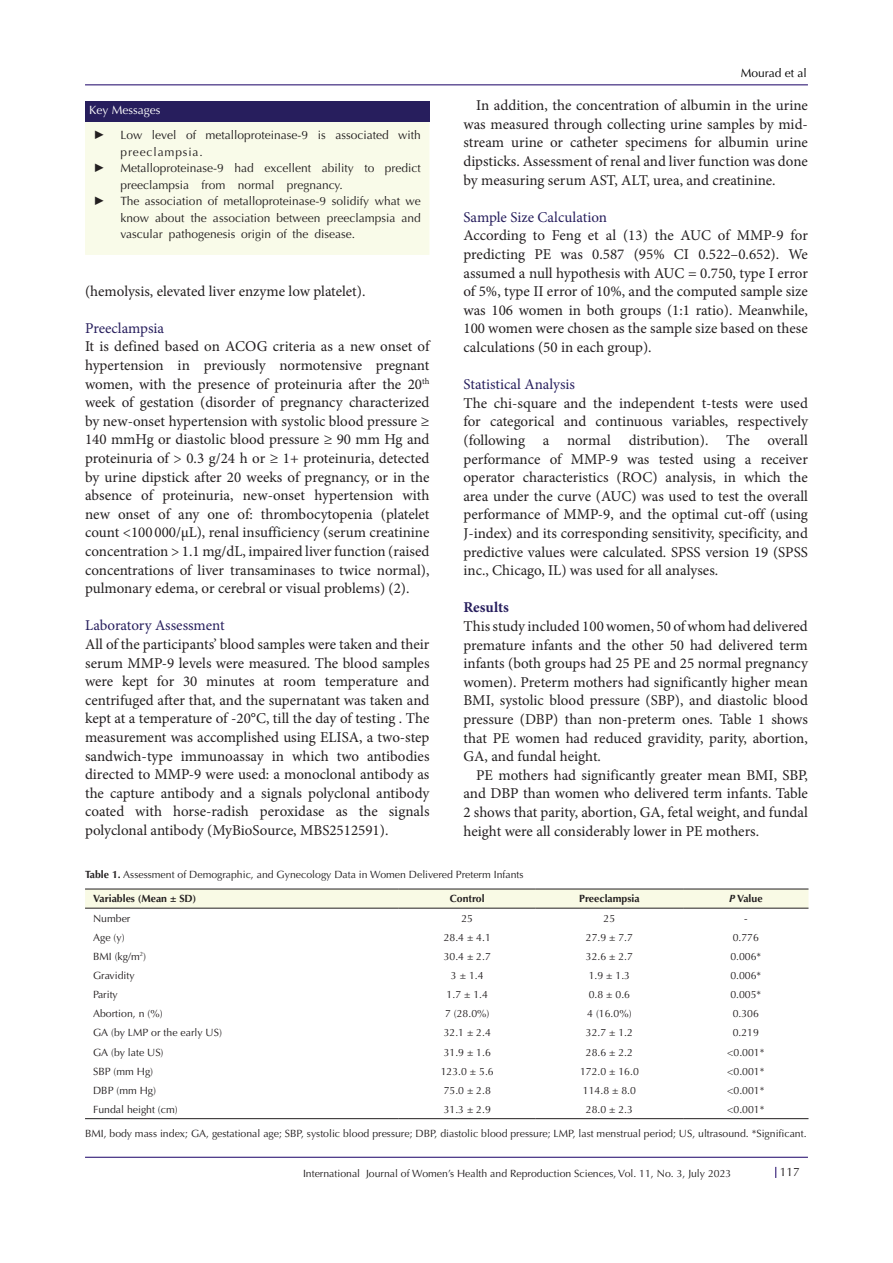
<style>
.page{position:relative;width:893px;height:1263px;background:#fff}
.page>*{position:absolute;margin:0;border:0;box-sizing:border-box;transform-origin:0 0}
.t1{font:15px/18.6px "Minion Pro";color:#231f20;text-align:justify}
.t2{font:15px "Minion Pro";color:#271e5d}
.t3{font:700 15px "Minion Pro";color:#271e5d}
.t4{font:12px/16.5px "Optima LT Std";color:#231f20}
.t5{font:12px "Optima LT Std";color:#fff}
.t6{font:12px "Optima LT Std";color:#000001}
.t7{font:12px "Times New Roman";color:#231f20}
.No_Spacing{font:10.5px "Optima LT Std";color:#231f20}
.No_Spacing-2{font:700 10.5px "Optima LT Std";color:#231f20}
.s1{font-weight:700}
.s2{font-style:italic}
</style>
<div class="page">
<hr style="left:85px;top:85px;width:723px;height:1px;background:#190066">
<hr style="left:85px;top:1157px;width:723px;height:1px;background:#190066">
<div style="left:85px;top:122px;width:344px;height:133px;background:#f9fbe9"></div>
<div style="left:85px;top:101px;width:344px;height:21px;background:#271e5d"></div>
<div style="left:85px;top:890px;width:723px;height:18px;background:#f9fae5"></div>
<hr style="left:85px;top:889px;width:314px;height:1px;background:#231f20">
<hr style="left:399px;top:889px;width:137px;height:1px;background:#231f20">
<hr style="left:536px;top:889px;width:147px;height:1px;background:#231f20">
<hr style="left:683px;top:889px;width:125px;height:1px;background:#231f20">
<hr style="left:85px;top:908px;width:314px;height:1px;background:#231f20">
<hr style="left:399px;top:908px;width:137px;height:1px;background:#231f20">
<hr style="left:536px;top:908px;width:147px;height:1px;background:#231f20">
<hr style="left:683px;top:908px;width:125px;height:1px;background:#231f20">
<hr style="left:85px;top:1118px;width:314px;height:1px;background:#231f20">
<hr style="left:399px;top:1118px;width:137px;height:1px;background:#231f20">
<hr style="left:536px;top:1118px;width:147px;height:1px;background:#231f20">
<hr style="left:683px;top:1118px;width:125px;height:1px;background:#231f20">
<p class="t5" style="left:89px;top:103px;width:73px">Key Messages</p>
<p class="t7" style="left:94px;top:127px;width:13px">►</p>
<p class="t4" style="left:121px;top:127px;width:302px">Low level of metalloproteinase-9 is associated with preeclampsia.</p>
<p class="t7" style="left:94px;top:160px;width:13px">►</p>
<p class="t4" style="left:121px;top:160px;width:302px">Metalloproteinase-9 had excellent ability to predict preeclampsia from normal pregnancy.</p>
<p class="t7" style="left:94px;top:193px;width:13px">►</p>
<p class="t4" style="left:121px;top:193px;width:302px;text-align:justify">The association of metalloproteinase-9 solidify what we know about the association between preeclampsia and vascular pathogenesis origin of the disease.</p>
<p class="t1" style="left:85px;top:282px;width:282px">(hemolysis, elevated liver enzyme low platelet).</p>
<p class="t2" style="left:85px;top:318px;width:81px">Preeclampsia</p>
<p class="t1" style="left:85px;top:337px;width:346px">It is defined based on ACOG criteria as a new onset of hypertension in previously normotensive pregnant women, with the presence of proteinuria after the 20<sup>th </sup>week of gestation (disorder of pregnancy characterized by new-onset hypertension with systolic blood pressure ≥ 140 mmHg or diastolic blood pressure ≥ 90 mm Hg and proteinuria of &gt; 0.3 g/24 h or ≥ 1+ proteinuria, detected by urine dipstick after 20 weeks of pregnancy, or in the absence of proteinuria, new-onset hypertension with new onset of any one of: thrombocytopenia (platelet count &lt;100 000/μL), renal insufficiency (serum creatinine concentration &gt; 1.1 mg/dL, impaired liver function (raised concentrations of liver transaminases to twice normal), pulmonary edema, or cerebral or visual problems) (2).</p>
<p class="t2" style="left:85px;top:616px;width:141px">Laboratory Assessment</p>
<p class="t1" style="left:85px;top:635px;width:346px">All of the participants’ blood samples were taken and their serum MMP-9 levels were measured. The blood samples were kept for 30 minutes at room temperature and centrifuged after that, and the supernatant was taken and kept at a temperature of -20°C, till the day of testing . The measurement was accomplished using ELISA, a two-step sandwich-type immunoassay in which two antibodies directed to MMP-9 were used: a monoclonal antibody as the capture antibody and a signals polyclonal antibody coated with horse-radish peroxidase as the signals polyclonal antibody (MyBioSource, MBS2512591).</p>
<p class="t6" style="left:741px;top:66px;width:67px">Mourad et al</p>
<p class="t1" style="left:463px;top:96px;width:346px;text-indent:13px">In addition, the concentration of albumin in the urine was measured through collecting urine samples by mid&shy;stream urine or catheter specimens for albumin urine dipsticks. Assessment of renal and liver function was done by measuring serum AST, ALT, urea, and creatinine.</p>
<p class="t2" style="left:463px;top:207px;width:145px">Sample Size Calculation</p>
<p class="t1" style="left:463px;top:226px;width:346px">According to Feng et al (13) the AUC of MMP-9 for predicting PE was 0.587 (95% CI 0.522–0.652). We assumed a null hypothesis with AUC = 0.750, type I error of 5%, type II error of 10%, and the computed sample size was 106 women in both groups (1:1 ratio). Meanwhile, 100 women were chosen as the sample size based on these calculations (50 in each group).</p>
<p class="t2" style="left:463px;top:374px;width:113px">Statistical Analysis</p>
<p class="t1" style="left:463px;top:394px;width:346px">The chi-square and the independent t-tests were used for categorical and continuous variables, respectively (following a normal distribution). The overall performance of MMP-9 was tested using a receiver operator characteristics (ROC) analysis, in which the area under the curve (AUC) was used to test the overall performance of MMP-9, and the optimal cut-off (using J-index) and its corresponding sensitivity, specificity, and predictive values were calculated. SPSS version 19 (SPSS inc., Chicago, IL) was used for all analyses.</p>
<p class="t3" style="left:463px;top:597px;width:47px">Results</p>
<p class="t1" style="left:463px;top:617px;width:346px">This study included 100 women, 50 of whom had delivered premature infants and the other 50 had delivered term infants (both groups had 25 PE and 25 normal pregnancy women). Preterm mothers had significantly higher mean BMI, systolic blood pressure (SBP), and diastolic blood pressure (DBP) than non-preterm ones. Table 1 shows that PE women had reduced gravidity, parity, abortion, GA, and fundal height.</p>
<p class="t1" style="left:463px;top:766px;width:346px;text-indent:13px">PE mothers had significantly greater mean BMI, SBP, and DBP than women who delivered term infants. Table 2 shows that parity, abortion, GA, fetal weight, and fundal height were all considerably lower in PE mothers.</p>
<p class="No_Spacing" style="left:85px;top:869px;width:440px"><span class="s1">Table 1.</span> Assessment of Demographic, and Gynecology Data in Women Delivered Preterm Infants</p>
<p class="No_Spacing-2" style="left:93px;top:893px;width:105px">Variables (Mean ± SD)</p>
<p class="No_Spacing-2" style="left:450px;top:893px;width:36px">Control</p>
<p class="No_Spacing-2" style="left:579px;top:893px;width:62px">Preeclampsia</p>
<p class="No_Spacing-2" style="left:729px;top:893px;width:35px"><span class="s2">P</span> Value</p>
<p class="No_Spacing" style="left:93px;top:912px;width:39px">Number</p>
<p class="No_Spacing" style="left:461px;top:912px;width:13px">25</p>
<p class="No_Spacing" style="left:604px;top:912px;width:13px">25</p>
<p class="No_Spacing" style="left:744px;top:912px;width:5px">-</p>
<p class="No_Spacing" style="left:93px;top:931px;width:33px">Age (y)</p>
<p class="No_Spacing" style="left:444px;top:931px;width:49px">28.4 ± 4.1</p>
<p class="No_Spacing" style="left:586px;top:931px;width:49px">27.9 ± 7.7</p>
<p class="No_Spacing" style="left:733px;top:931px;width:28px">0.776</p>
<p class="No_Spacing" style="left:93px;top:950px;width:54px">BMI (kg/m<sup>2</sup>)</p>
<p class="No_Spacing" style="left:444px;top:950px;width:49px">30.4 ± 2.7</p>
<p class="No_Spacing" style="left:586px;top:950px;width:49px">32.6 ± 2.7</p>
<p class="No_Spacing" style="left:730px;top:950px;width:32px">0.006*</p>
<p class="No_Spacing" style="left:93px;top:969px;width:43px">Gravidity</p>
<p class="No_Spacing" style="left:451px;top:969px;width:34px">3 ± 1.4</p>
<p class="No_Spacing" style="left:589px;top:969px;width:43px">1.9 ± 1.3</p>
<p class="No_Spacing" style="left:730px;top:969px;width:32px">0.006*</p>
<p class="No_Spacing" style="left:93px;top:988px;width:26px">Parity</p>
<p class="No_Spacing" style="left:447px;top:988px;width:43px">1.7 ± 1.4</p>
<p class="No_Spacing" style="left:589px;top:988px;width:43px">0.8 ± 0.6</p>
<p class="No_Spacing" style="left:730px;top:988px;width:32px">0.005*</p>
<p class="No_Spacing" style="left:93px;top:1007px;width:71px">Abortion, n (%)</p>
<p class="No_Spacing" style="left:445px;top:1007px;width:46px">7 (28.0%)</p>
<p class="No_Spacing" style="left:587px;top:1007px;width:46px">4 (16.0%)</p>
<p class="No_Spacing" style="left:733px;top:1007px;width:28px">0.306</p>
<p class="No_Spacing" style="left:93px;top:1027px;width:130px">GA (by LMP or the early US)</p>
<p class="No_Spacing" style="left:444px;top:1027px;width:49px">32.1 ± 2.4</p>
<p class="No_Spacing" style="left:586px;top:1027px;width:49px">32.7 ± 1.2</p>
<p class="No_Spacing" style="left:733px;top:1027px;width:28px">0.219</p>
<p class="No_Spacing" style="left:93px;top:1046px;width:72px">GA (by late US)</p>
<p class="No_Spacing" style="left:444px;top:1046px;width:49px">31.9 ± 1.6</p>
<p class="No_Spacing" style="left:586px;top:1046px;width:49px">28.6 ± 2.2</p>
<p class="No_Spacing" style="left:727px;top:1046px;width:39px">&lt;0.001*</p>
<p class="No_Spacing" style="left:93px;top:1065px;width:62px">SBP (mm Hg)</p>
<p class="No_Spacing" style="left:441px;top:1065px;width:55px">123.0 ± 5.6</p>
<p class="No_Spacing" style="left:580px;top:1065px;width:60px">172.0 ± 16.0</p>
<p class="No_Spacing" style="left:727px;top:1065px;width:39px">&lt;0.001*</p>
<p class="No_Spacing" style="left:93px;top:1084px;width:65px">DBP (mm Hg)</p>
<p class="No_Spacing" style="left:444px;top:1084px;width:49px">75.0 ± 2.8</p>
<p class="No_Spacing" style="left:583px;top:1084px;width:55px">114.8 ± 8.0</p>
<p class="No_Spacing" style="left:727px;top:1084px;width:39px">&lt;0.001*</p>
<p class="No_Spacing" style="left:93px;top:1103px;width:86px">Fundal height (cm)</p>
<p class="No_Spacing" style="left:444px;top:1103px;width:49px">31.3 ± 2.9</p>
<p class="No_Spacing" style="left:586px;top:1103px;width:49px">28.0 ± 2.3</p>
<p class="No_Spacing" style="left:727px;top:1103px;width:39px">&lt;0.001*</p>
<p class="No_Spacing" style="left:85px;top:1127px;width:723px">BMI, body mass index; GA, gestational age; SBP, systolic blood pressure; DBP, diastolic blood pressure; LMP, last menstrual period; US, ultrasound. *Significant.</p>
<p class="No_Spacing" style="left:303px;top:1167px;width:430px">International Journal of Women’s Health and Reproduction Sciences, Vol. 11, No. 3, July 2023</p>
<p class="t4" style="left:780px;top:1163px;width:22px">117</p>
</div>
